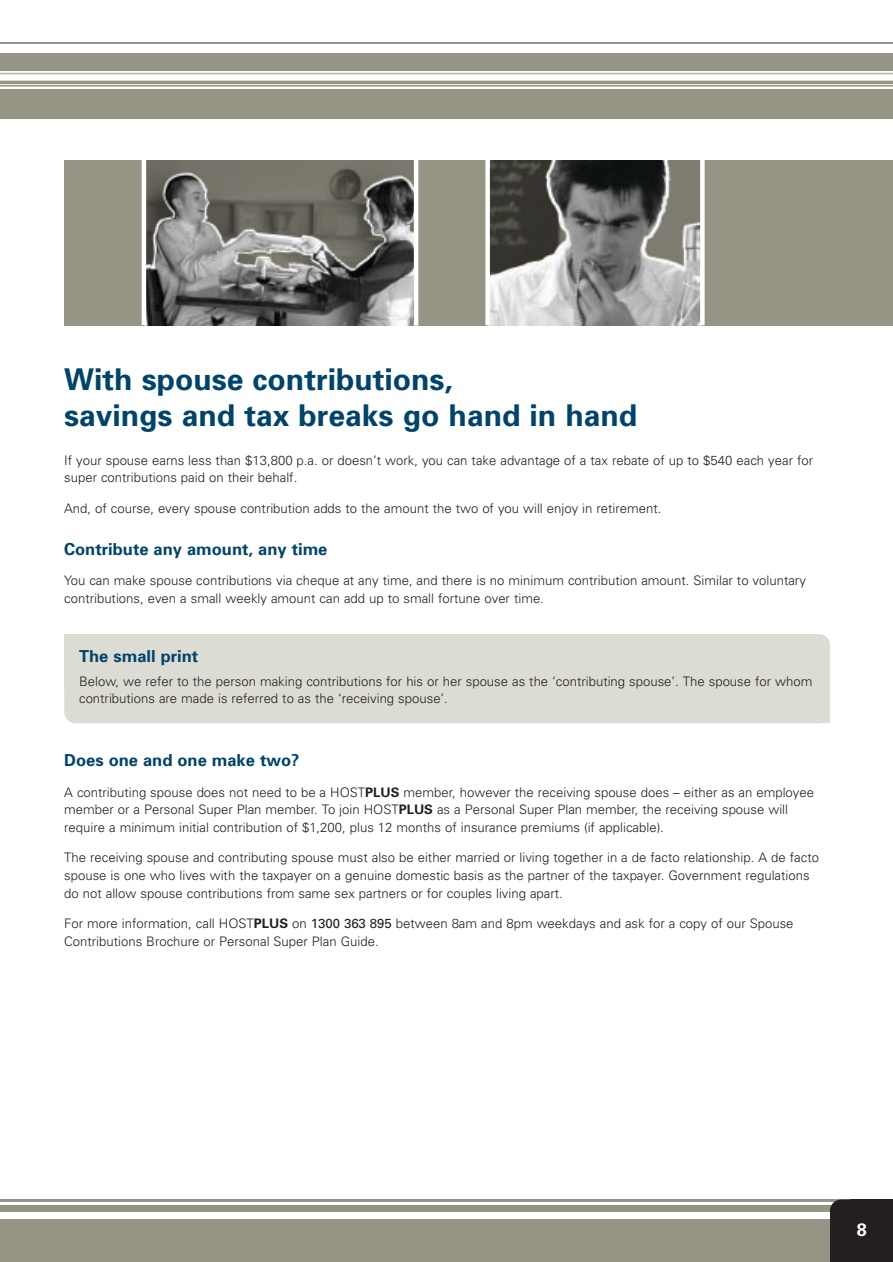
<style>
.page{position:relative;width:893px;height:1262px;background:#fff}
.page>*{position:absolute;margin:0;border:0;box-sizing:border-box;transform-origin:0 0}
.t1{font:700 30px/36px "Univers";color:#00446b}
.t2{font:700 18px "Univers";color:#fff}
.t3{font:700 16.5px "Univers";color:#00446b}
.t4{font:300 13.2px/17.7px "Univers";color:#231f20}
.s1{font-weight:700}
.s2{font-weight:400}
</style>
<div class="page">
<div style="left:64px;top:634px;width:766px;height:89px;background:#dddcd4;border-radius:11px"></div>
<div style="left:351px;top:649px;width:479px;height:74px;background:#dddcd4"></div>
<div style="left:64px;top:634px;width:366px;height:55px;background:#dddcd4"></div>
<hr style="left:0;top:43px;width:892px;height:1px;background:#959485">
<div style="left:0;top:53px;width:892px;height:18px;background:#959485"></div>
<hr style="left:0;top:73px;width:892px;height:1px;background:#b3b3a5">
<hr style="left:0;top:80px;width:892px;height:2px;background:#b3b3a5">
<div style="left:0;top:89px;width:892px;height:29px;background:#959485"></div>
<hr style="left:0;top:81px;width:892px;height:3px;background:#959485">
<hr style="left:0;top:85px;width:892px;height:2px;background:#959485">
<div style="left:0;top:1219px;width:892px;height:43px;background:#959485"></div>
<div style="left:0;top:1205px;width:892px;height:7px;background:#959485"></div>
<hr style="left:0;top:1199px;width:892px;height:2px;background:#959485">
<div style="left:830px;top:1199px;width:62px;height:62px;background:#231f20;border-radius:11px"></div>
<div style="left:830px;top:1224px;width:62px;height:38px;background:#231f20"></div>
<div style="left:850px;top:1199px;width:42px;height:63px;background:#231f20"></div>
<div style="left:64px;top:160px;width:828px;height:165px;background:#959485"></div>
<img style="left:490px;top:160px;width:210px;height:165px">
<img style="left:146px;top:160px;width:268px;height:165px">
<div style="left:485px;top:160px;width:5px;height:165px;background:#fff"></div>
<hr style="left:700px;top:160px;width:4px;height:165px;background:#fff">
<hr style="left:414px;top:160px;width:4px;height:165px;background:#fff">
<hr style="left:142px;top:160px;width:4px;height:165px;background:#fff">
<h1 class="t1" style="left:64px;top:364px;width:574px">With spouse contributions,<br>savings and tax breaks go hand in hand</h1>
<p class="t4" style="left:64px;top:452px;width:750px">If your spouse earns less than $13,800 p.a. or doesn’t work, you can take advantage of a tax rebate of up to $540 each year for super contributions paid on their behalf.</p>
<p class="t4" style="left:64px;top:500px;width:598px">And, of course, every spouse contribution adds to the amount the two of you will enjoy in retirement.</p>
<p class="t3" style="left:64px;top:543px;width:265px">Contribute any amount, any time</p>
<p class="t4" style="left:64px;top:573px;width:743px">You can make spouse contributions via cheque at any time, and there is no minimum contribution amount. Similar to voluntary contributions, even a small weekly amount can add up to small fortune over time.</p>
<p class="t3" style="left:79px;top:650px;width:121px">The small print</p>
<p class="t4" style="left:79px;top:673px;width:734px">Below, we refer to the person making contributions for his or her spouse as the ‘contributing spouse’. The spouse for whom contributions are made is referred to as the ‘receiving spouse’.</p>
<p class="t3" style="left:64px;top:754px;width:237px">Does one and one make two?</p>
<p class="t4" style="left:64px;top:784px;width:751px">A contributing spouse does not need to be a HOST<span class="s1">PLUS</span> member, however the receiving spouse does – either as an employee member or a Personal Super Plan member. To join HOST<span class="s1">PLUS</span> as a Personal Super Plan member, the receiving spouse will require a minimum initial contribution of $1,200, plus 12 months of insurance premiums (if applicable).</p>
<p class="t4" style="left:64px;top:850px;width:756px">The receiving spouse and contributing spouse must also be either married or living together in a de facto relationship. A de facto spouse is one who lives with the taxpayer on a genuine domestic basis as the partner of the taxpayer. Government regulations do not allow spouse contributions from same sex partners or for couples living apart.</p>
<p class="t4" style="left:64px;top:915px;width:730px">For more information, call HOST<span class="s1">PLUS</span> on <span class="s2">1300 363 895</span> between 8am and 8pm weekdays and ask for a copy of our Spouse<br>Contributions Brochure or Personal Super Plan Guide.</p>
<h2 class="t2" style="left:856px;top:1223px;width:12px">8</h2>
</div>
